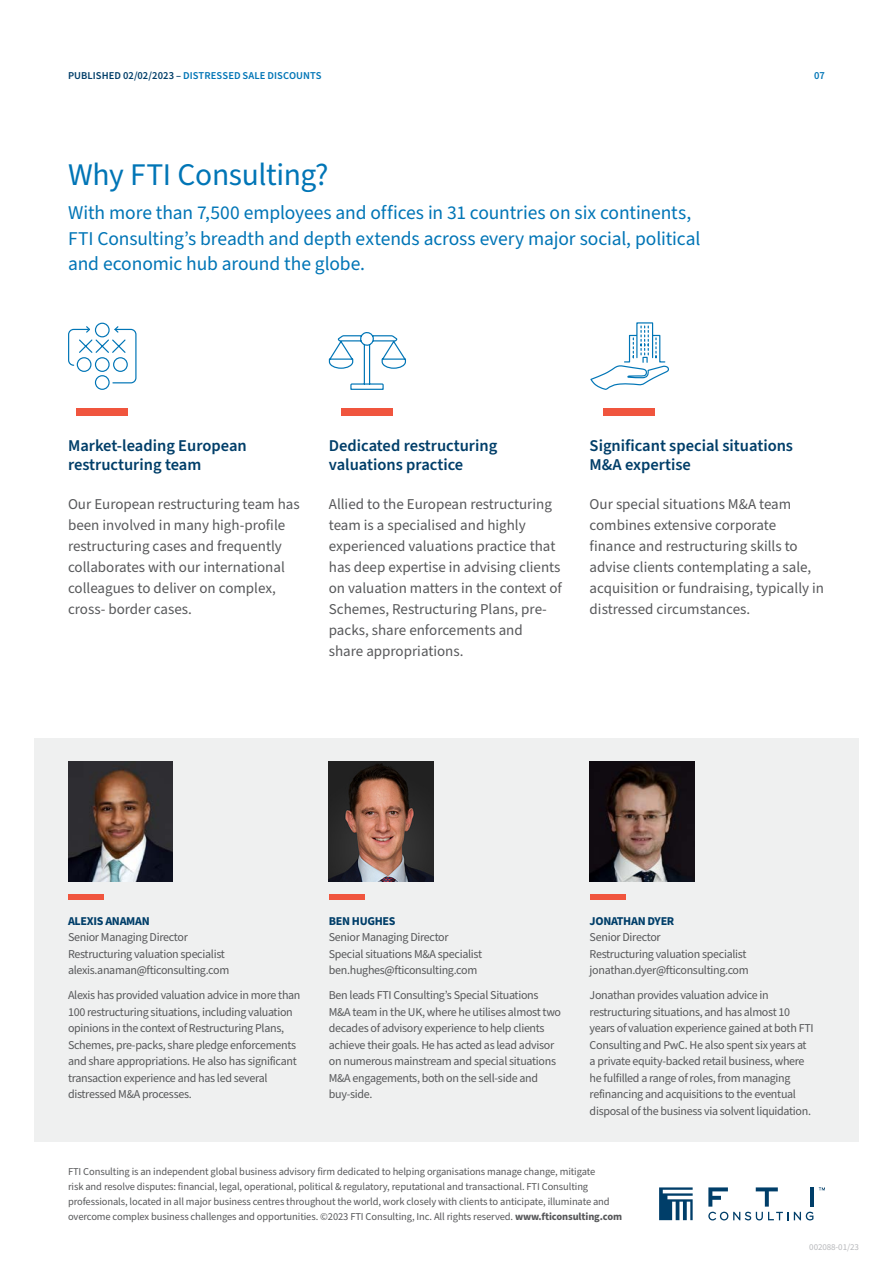
<style>
.page{position:relative;width:893px;height:1263px;background:#fff}
.page>*{position:absolute;margin:0;border:0;box-sizing:border-box;transform-origin:0 0}
.Subtitle{font:31.5px "Source Sans Pro";letter-spacing:-.01em;color:#0075b6}
.Intro{font:19.5px/25.5px "Source Sans Pro";letter-spacing:-.005em;color:#0075b6}
.Subhead{font:600 16.5px/19.8px "Source Sans Pro";color:#003e69}
.t1{font:15px/21px "Source Sans Pro";color:#57585a}
.Bio_details{font:12px/16.5px "Source Sans Pro";letter-spacing:-.025em;color:#57585a}
.Bio_Name{font:700 12px "Source Sans Pro";letter-spacing:-.025em;color:#003e69}
.Boilerplate{font:10.5px/15px "Source Sans Pro";letter-spacing:-.01em;color:#57585a}
.Running_head_dark_bl{font:600 10.5px "Source Sans Pro";letter-spacing:.01em;color:#0075b6}
.Report_Label{font:600 10.5px "Source Sans Pro";color:#0075b6}
.Boilerplate-2{font:9px "Source Sans Pro";letter-spacing:-.01em;color:#b8b9bc}
.s1{color:#003e69}
.s2{font-weight:700}
</style>
<div class="page">
<div style="left:76px;top:408px;width:51px;height:7px;background:#f0553e"></div>
<div style="left:342px;top:408px;width:51px;height:7px;background:#f0553e"></div>
<div style="left:603px;top:408px;width:52px;height:7px;background:#f0553e"></div>
<svg style="left:68px;top:322px;width:69px;height:68px"></svg>
<svg style="left:590px;top:322px;width:79px;height:68px"></svg>
<svg style="left:328px;top:332px;width:78px;height:58px"></svg>
<svg style="left:659px;top:1187px;width:34px;height:33px"></svg>
<svg style="left:708px;top:1212px;width:105px;height:8px"></svg>
<svg style="left:819px;top:1187px;width:6px;height:3px"></svg>
<svg style="left:756px;top:1187px;width:22px;height:19px"></svg>
<hr style="left:810px;top:1187px;width:4px;height:19px;background:#003e69">
<svg style="left:708px;top:1187px;width:20px;height:19px"></svg>
<div style="left:34px;top:738px;width:825px;height:404px;background:#eff0f0"></div>
<div style="left:329px;top:894px;width:36px;height:5px;background:#f0553e"></div>
<div style="left:68px;top:894px;width:36px;height:5px;background:#f0553e"></div>
<div style="left:590px;top:894px;width:35px;height:5px;background:#f0553e"></div>
<img style="left:68px;top:762px;width:105px;height:119px">
<img style="left:329px;top:762px;width:105px;height:119px">
<img style="left:590px;top:762px;width:104px;height:119px">
<p class="Running_head_dark_bl" style="left:68px;top:68px;width:255px"><span class="s1">PUBLISHED 02/02/2023 –</span> DISTRESSED SALE DISCOUNTS</p>
<p class="Report_Label" style="left:814px;top:68px;width:12px">07</p>
<p class="Subtitle" style="left:68px;top:154px;width:262px">Why FTI Consulting?</p>
<p class="Intro" style="left:68px;top:201px;width:634px">With more than 7,500 employees and offices in 31 countries on six continents,<br>FTI Consulting’s breadth and depth extends across every major social, political and economic hub around the globe.</p>
<p class="Subhead" style="left:68px;top:436px;width:180px">Market-leading European restructuring team</p>
<p class="t1" style="left:68px;top:494px;width:233px">Our European restructuring team has been involved in many high-profile restructuring cases and frequently collaborates with our international</p>
<p class="t1" style="left:68px;top:578px;width:209px">colleagues to deliver on complex, cross- border cases.</p>
<p class="Subhead" style="left:329px;top:436px;width:170px">Dedicated restructuring valuations practice</p>
<p class="t1" style="left:329px;top:494px;width:235px">Allied to the European restructuring team is a specialised and highly experienced valuations practice that has deep expertise in advising clients on valuation matters in the context of Schemes, Restructuring Plans, pre&shy;packs, share enforcements and<br>share appropriations.</p>
<p class="Subhead" style="left:590px;top:436px;width:205px">Significant special situations<br>M&amp;A expertise</p>
<p class="t1" style="left:590px;top:494px;width:236px">Our special situations M&amp;A team combines extensive corporate finance and restructuring skills to advise clients contemplating a sale, acquisition or fundraising, typically in distressed circumstances.</p>
<p class="Bio_Name" style="left:68px;top:912px;width:83px">ALEXIS ANAMAN</p>
<p class="Bio_details" style="left:68px;top:929px;width:121px">Senior Managing Director</p>
<p class="Bio_details" style="left:68px;top:946px;width:158px">Restructuring valuation specialist</p>
<p class="Bio_details" style="left:68px;top:962px;width:163px">alexis.anaman@fticonsulting.com</p>
<p class="Bio_details" style="left:68px;top:987px;width:234px">Alexis has provided valuation advice in more than 100 restructuring situations, including valuation opinions in the context of Restructuring Plans, Schemes, pre-packs, share pledge enforcements and share appropriations. He also has significant transaction experience and has led several distressed M&amp;A processes.</p>
<p class="Bio_Name" style="left:329px;top:912px;width:68px">BEN HUGHES</p>
<p class="Bio_details" style="left:329px;top:929px;width:121px">Senior Managing Director</p>
<p class="Bio_details" style="left:329px;top:946px;width:155px">Special situations M&amp;A specialist</p>
<p class="Bio_details" style="left:329px;top:962px;width:150px">ben.hughes@fticonsulting.com</p>
<p class="Bio_details" style="left:329px;top:987px;width:234px">Ben leads FTI Consulting’s Special Situations M&amp;A team in the UK, where he utilises almost two decades of advisory experience to help clients achieve their goals. He has acted as lead advisor on numerous mainstream and special situations M&amp;A engagements, both on the sell-side and buy-side.</p>
<p class="Bio_Name" style="left:590px;top:912px;width:86px">JONATHAN DYER</p>
<p class="Bio_details" style="left:590px;top:929px;width:73px">Senior Director</p>
<p class="Bio_details" style="left:590px;top:946px;width:158px">Restructuring valuation specialist</p>
<p class="Bio_details" style="left:590px;top:962px;width:161px">jonathan.dyer@fticonsulting.com</p>
<p class="Bio_details" style="left:590px;top:987px;width:226px">Jonathan provides valuation advice in restructuring situations, and has almost 10 years of valuation experience gained at both FTI Consulting and PwC. He also spent six years at a private equity-backed retail business, where he fulfilled a range of roles, from managing refinancing and acquisitions to the eventual disposal of the business via solvent liquidation.</p>
<p class="Boilerplate" style="left:68px;top:1165px;width:556px">FTI Consulting is an independent global business advisory firm dedicated to helping organisations manage change, mitigate<br>risk and resolve disputes: financial, legal, operational, political &amp; regulatory, reputational and transactional. FTI Consulting professionals, located in all major business centres throughout the world, work closely with clients to anticipate, illuminate and overcome complex business challenges and opportunities. ©2023 FTI Consulting, Inc. All rights reserved. <span class="s2">www.fticonsulting.com</span></p>
<p class="Boilerplate-2" style="left:809px;top:1241px;width:51px">002088-01/23</p>
</div>
